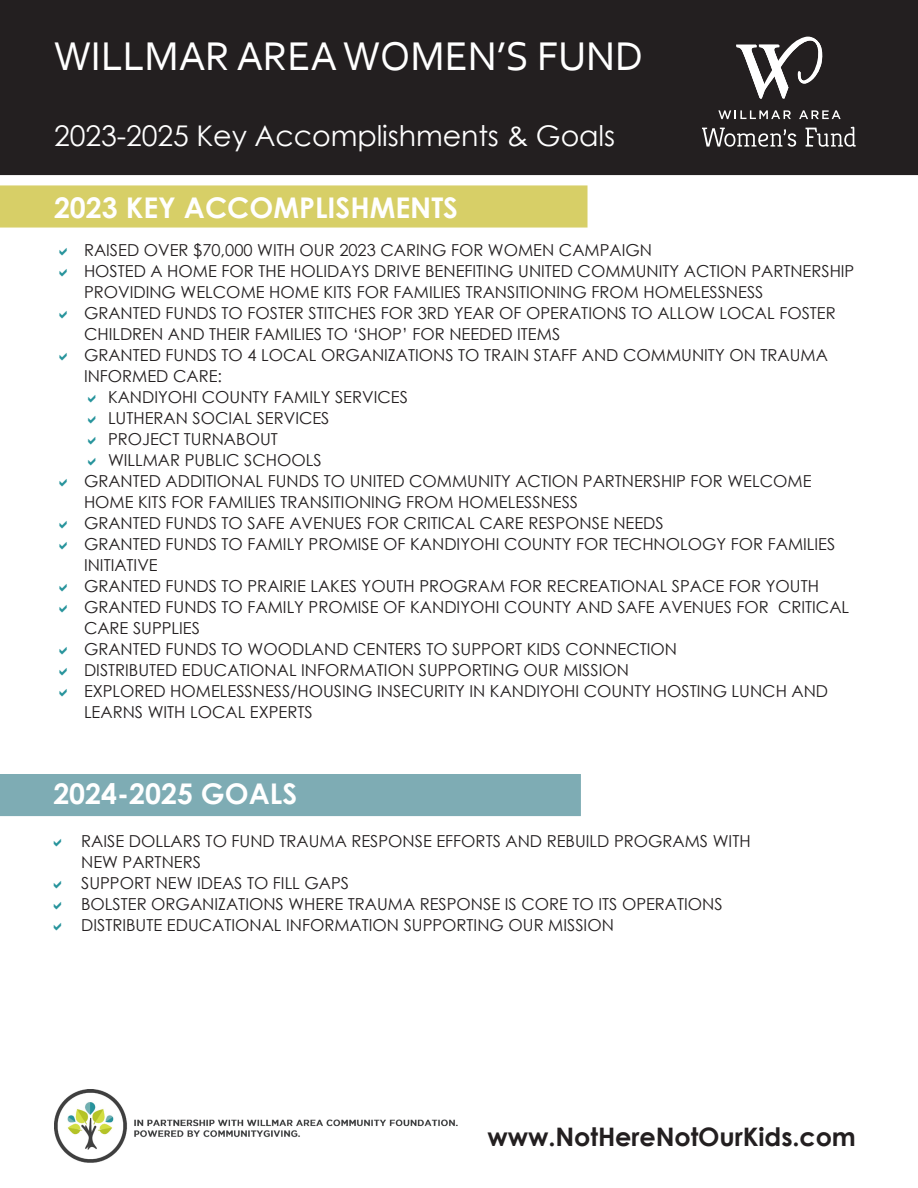
<style>
.page{position:relative;width:918px;height:1188px;background:#fff}
.page>*{position:absolute;margin:0;border:0;box-sizing:border-box;transform-origin:0 0}
.t1{font:42px "Corbel";letter-spacing:-.005em;color:#fff}
.t2{font:700 28.5px "Century Gothic";color:#fff}
.t3{font:28.5px "Century Gothic";letter-spacing:-.005em;color:#fff}
.t4{font:700 25.5px "Century Gothic";letter-spacing:-.005em;color:#231f20}
.t5{font:16.5px/21px "Century Gothic";color:#231f20}
</style>
<div class="page">
<div style="left:0;top:0;width:918px;height:175px;background:#231f20"></div>
<svg style="left:736px;top:37px;width:87px;height:62px"></svg>
<svg style="left:702px;top:128px;width:94px;height:19px;background:#5d5a5b"></svg>
<svg style="left:806px;top:127px;width:50px;height:20px"></svg>
<svg style="left:718px;top:110px;width:73px;height:9px"></svg>
<svg style="left:799px;top:110px;width:42px;height:9px"></svg>
<img style="left:54px;top:1090px;width:404px;height:73px">
<div style="left:0;top:185px;width:588px;height:43px;background:#d7cf67"></div>
<div style="left:0;top:774px;width:581px;height:42px;background:#7eacb4"></div>
<p class="t1" style="left:54px;top:30px;width:591px">WILLMAR AREA WOMEN’S FUND</p>
<p class="t3" style="left:54px;top:115px;width:563px">2023-2025 Key Accomplishments &amp; Goals</p>
<p class="t2" style="left:54px;top:187px;width:406px">2023 KEY ACCOMPLISHMENTS</p>
<p class="t5" style="left:84px;top:239px;width:570px">RAISED OVER $70,000 WITH OUR 2023 CARING FOR WOMEN CAMPAIGN</p>
<p class="t5" style="left:84px;top:260px;width:772px">HOSTED A HOME FOR THE HOLIDAYS DRIVE BENEFITING UNITED COMMUNITY ACTION PARTNERSHIP<br>PROVIDING WELCOME HOME KITS FOR FAMILIES TRANSITIONING FROM HOMELESSNESS</p>
<p class="t5" style="left:84px;top:302px;width:753px">GRANTED FUNDS TO FOSTER STITCHES FOR 3RD YEAR OF OPERATIONS TO ALLOW LOCAL FOSTER<br>CHILDREN AND THEIR FAMILIES TO ‘SHOP’ FOR NEEDED ITEMS</p>
<p class="t5" style="left:84px;top:344px;width:745px">GRANTED FUNDS TO 4 LOCAL ORGANIZATIONS TO TRAIN STAFF AND COMMUNITY ON TRAUMA<br>INFORMED CARE:</p>
<p class="t5" style="left:108px;top:386px;width:301px">KANDIYOHI COUNTY FAMILY SERVICES</p>
<p class="t5" style="left:108px;top:407px;width:223px">LUTHERAN SOCIAL SERVICES<br>PROJECT TURNABOUT</p>
<p class="t5" style="left:108px;top:449px;width:215px">WILLMAR PUBLIC SCHOOLS</p>
<p class="t5" style="left:84px;top:470px;width:729px">GRANTED ADDITIONAL FUNDS TO UNITED COMMUNITY ACTION PARTNERSHIP FOR WELCOME<br>HOME KITS FOR FAMILIES TRANSITIONING FROM HOMELESSNESS</p>
<p class="t5" style="left:84px;top:512px;width:581px">GRANTED FUNDS TO SAFE AVENUES FOR CRITICAL CARE RESPONSE NEEDS</p>
<p class="t5" style="left:84px;top:533px;width:753px">GRANTED FUNDS TO FAMILY PROMISE OF KANDIYOHI COUNTY FOR TECHNOLOGY FOR FAMILIES<br>INITIATIVE</p>
<p class="t5" style="left:84px;top:575px;width:737px">GRANTED FUNDS TO PRAIRIE LAKES YOUTH PROGRAM FOR RECREATIONAL SPACE FOR YOUTH</p>
<p class="t5" style="left:84px;top:596px;width:767px">GRANTED FUNDS TO FAMILY PROMISE OF KANDIYOHI COUNTY AND SAFE AVENUES FOR CRITICAL<br>CARE SUPPLIES</p>
<p class="t5" style="left:84px;top:638px;width:595px">GRANTED FUNDS TO WOODLAND CENTERS TO SUPPORT KIDS CONNECTION</p>
<p class="t5" style="left:84px;top:659px;width:546px">DISTRIBUTED EDUCATIONAL INFORMATION SUPPORTING OUR MISSION</p>
<p class="t5" style="left:84px;top:680px;width:746px">EXPLORED HOMELESSNESS/HOUSING INSECURITY IN KANDIYOHI COUNTY HOSTING LUNCH AND<br>LEARNS WITH LOCAL EXPERTS</p>
<p class="t2" style="left:53px;top:772px;width:245px">2024-2025 GOALS</p>
<p class="t5" style="left:81px;top:830px;width:671px">RAISE DOLLARS TO FUND TRAUMA RESPONSE EFFORTS AND REBUILD PROGRAMS WITH<br>NEW PARTNERS</p>
<p class="t5" style="left:81px;top:872px;width:269px">SUPPORT NEW IDEAS TO FILL GAPS</p>
<p class="t5" style="left:81px;top:893px;width:643px">BOLSTER ORGANIZATIONS WHERE TRAUMA RESPONSE IS CORE TO ITS OPERATIONS</p>
<p class="t5" style="left:81px;top:914px;width:534px">DISTRIBUTE EDUCATIONAL INFORMATION SUPPORTING OUR MISSION</p>
<p class="t4" style="left:488px;top:1117px;width:370px">www.NotHereNotOurKids.com</p>
</div>
